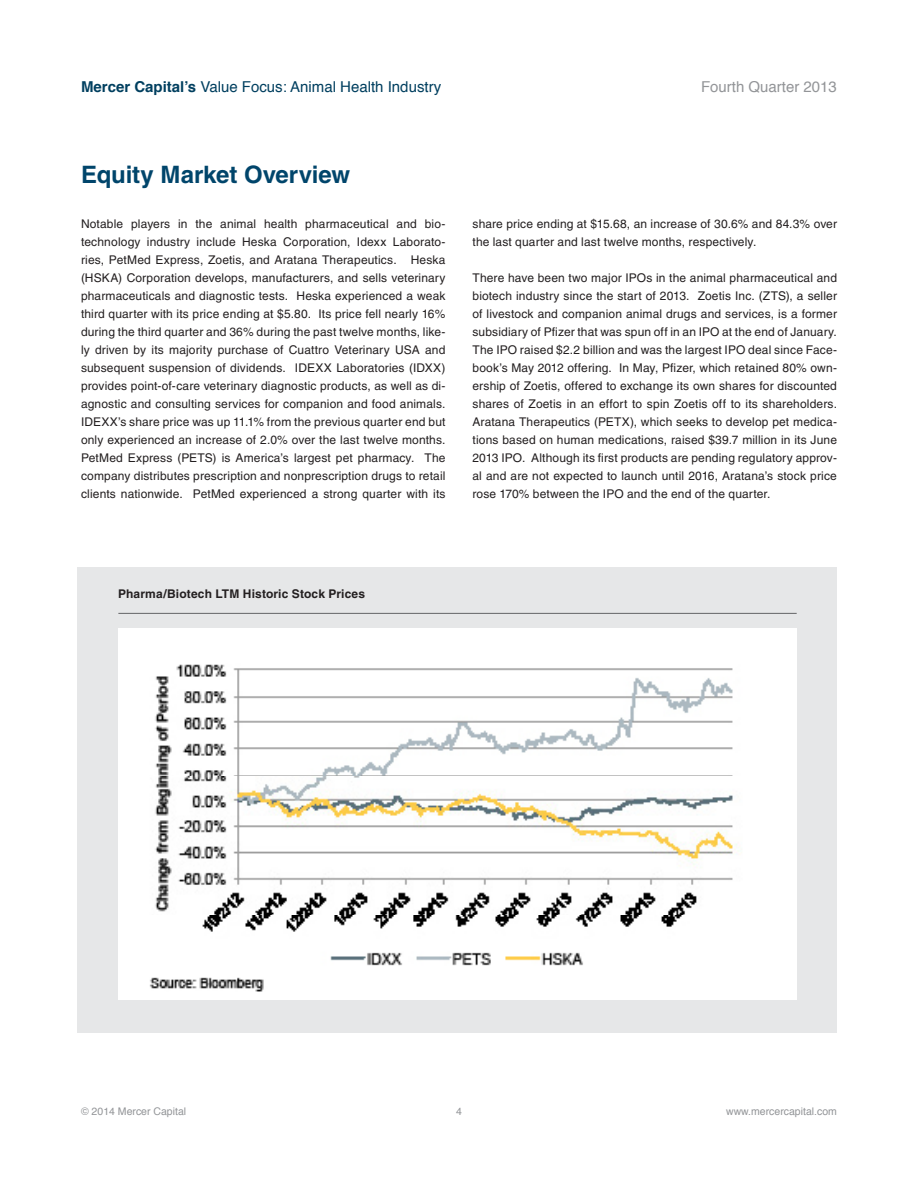
<style>
.page{position:relative;width:918px;height:1188px;background:#fff}
.page>*{position:absolute;margin:0;border:0;box-sizing:border-box;transform-origin:0 0}
.t1{font:700 24px "Helvetica LT Std";letter-spacing:-.005em;color:#00456b}
.t2{font:15px "Helvetica";color:#003f5f}
.t3{font:15px "Helvetica";color:#939598}
.t4{font:12px/18px "Helvetica LT Std";letter-spacing:.015em;color:#231f20;text-align:justify}
.t5{font:700 12px "Helvetica LT Std";letter-spacing:.015em;color:#231f20}
.t6{font:10.5px "Helvetica";color:#939598}
.s1{font-weight:700}
</style>
<div class="page">
<div style="left:78px;top:567px;width:759px;height:466px;background:#e6e7e8"></div>
<hr style="left:118px;top:613px;width:679px;height:1px;background:#636466">
<div style="left:118px;top:628px;width:679px;height:372px;background:#fff"></div>
<img style="left:149px;top:664px;width:591px;height:328px">
<p class="t2" style="left:81px;top:75px;width:362px"><span class="s1">Mercer Capital’s</span> Value Focus: Animal Health Industry</p>
<p class="t3" style="left:701px;top:75px;width:137px">Fourth Quarter 2013</p>
<h1 class="t1" style="left:81px;top:160px;width:271px">Equity Market Overview</h1>
<p class="t4" style="left:81px;top:214px;width:366px">Notable players in the animal health pharmaceutical and bio&shy;technology industry include Heska Corporation, Idexx Laborato&shy;ries, PetMed Express, Zoetis, and Aratana Therapeutics. Heska (HSKA) Corporation develops, manufacturers, and sells veterinary pharmaceuticals and diagnostic tests. Heska experienced a weak third quarter with its price ending at $5.80. Its price fell nearly 16% during the third quarter and 36% during the past twelve months, like&shy;ly driven by its majority purchase of Cuattro Veterinary USA and subsequent suspension of dividends. IDEXX Laboratories (IDXX) provides point-of-care veterinary diagnostic products, as well as di&shy;agnostic and consulting services for companion and food animals.<br>IDEXX’s share price was up 11.1% from the previous quarter end but only experienced an increase of 2.0% over the last twelve months.<br>PetMed Express (PETS) is America’s largest pet pharmacy. The company distributes prescription and nonprescription drugs to retail clients nationwide. PetMed experienced a strong quarter with its</p>
<p class="t4" style="left:472px;top:214px;width:366px">share price ending at $15.68, an increase of 30.6% and 84.3% over the last quarter and last twelve months, respectively.</p>
<p class="t4" style="left:472px;top:268px;width:366px">There have been two major IPOs in the animal pharmaceutical and biotech industry since the start of 2013. Zoetis Inc. (ZTS), a seller of livestock and companion animal drugs and services, is a former subsidiary of Pfizer that was spun off in an IPO at the end of January.<br>The IPO raised $2.2 billion and was the largest IPO deal since Face&shy;book’s May 2012 offering. In May, Pfizer, which retained 80% own&shy;ership of Zoetis, offered to exchange its own shares for discounted shares of Zoetis in an effort to spin Zoetis off to its shareholders.<br>Aratana Therapeutics (PETX), which seeks to develop pet medica&shy;tions based on human medications, raised $39.7 million in its June 2013 IPO. Although its first products are pending regulatory approv&shy;al and are not expected to launch until 2016, Aratana’s stock price rose 170% between the IPO and the end of the quarter.</p>
<p class="t5" style="left:118px;top:586px;width:249px">Pharma/Biotech LTM Historic Stock Prices</p>
<p class="t6" style="left:81px;top:1103px;width:107px">© 2014 Mercer Capital</p>
<p class="t6" style="left:456px;top:1103px;width:7px">4</p>
<p class="t6" style="left:726px;top:1103px;width:112px">www.mercercapital.com</p>
</div>
